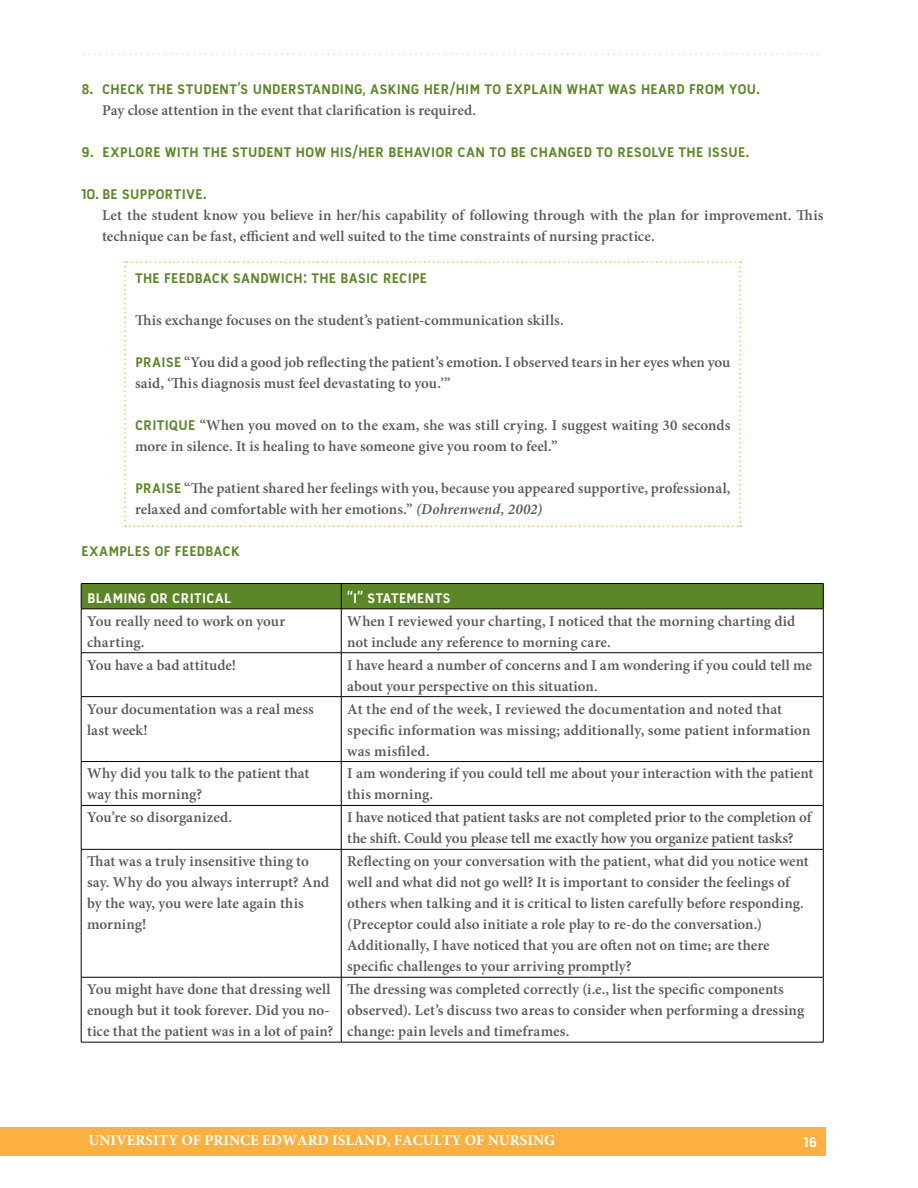
<style>
.page{position:relative;width:918px;height:1188px;background:#fff}
.page>*{position:absolute;margin:0;border:0;box-sizing:border-box;transform-origin:0 0}
.t1{font:600 18px "Pill Gothic 300 mg";letter-spacing:-.01em;color:#5c8727}
.t2{font:600 18px "Pill Gothic 300 mg";letter-spacing:-.01em;color:#fff}
.t3{font:600 15px/21px "Minion Pro";color:#58595b}
.t4{font:700 15px "Minion Pro";color:#fff}
.t5{font:300 13.5px "Pill Gothic 300 mg";color:#d4dfc6}
.s1{font-family:"Pill Gothic 300 mg";font-size:18px;color:#5c8727}
.s2{font-style:italic}
</style>
<div class="page">
<div style="left:0;top:1127px;width:825px;height:29px;background:#fbb040"></div>
<hr style="left:81px;top:583px;width:260px;height:1px;background:#000">
<hr style="left:341px;top:583px;width:483px;height:1px;background:#000">
<div style="left:81px;top:584px;width:743px;height:25px;background:#5c8727"></div>
<hr style="left:81px;top:609px;width:260px;height:1px;background:#000">
<hr style="left:81px;top:609px;width:1px;height:44px;background:#000">
<hr style="left:341px;top:609px;width:483px;height:1px;background:#000">
<hr style="left:341px;top:609px;width:1px;height:44px;background:#000">
<hr style="left:823px;top:609px;width:1px;height:44px;background:#000">
<hr style="left:81px;top:652px;width:260px;height:1px;background:#000">
<hr style="left:81px;top:653px;width:1px;height:43px;background:#000">
<hr style="left:341px;top:652px;width:483px;height:1px;background:#000">
<hr style="left:341px;top:653px;width:1px;height:43px;background:#000">
<hr style="left:823px;top:653px;width:1px;height:43px;background:#000">
<hr style="left:81px;top:696px;width:260px;height:1px;background:#000">
<hr style="left:81px;top:697px;width:1px;height:64px;background:#000">
<hr style="left:341px;top:696px;width:483px;height:1px;background:#000">
<hr style="left:341px;top:697px;width:1px;height:64px;background:#000">
<hr style="left:823px;top:697px;width:1px;height:64px;background:#000">
<hr style="left:81px;top:761px;width:260px;height:1px;background:#000">
<hr style="left:81px;top:762px;width:1px;height:43px;background:#000">
<hr style="left:341px;top:761px;width:483px;height:1px;background:#000">
<hr style="left:341px;top:762px;width:1px;height:43px;background:#000">
<hr style="left:823px;top:762px;width:1px;height:43px;background:#000">
<hr style="left:81px;top:805px;width:260px;height:1px;background:#000">
<hr style="left:81px;top:806px;width:1px;height:43px;background:#000">
<hr style="left:341px;top:805px;width:483px;height:1px;background:#000">
<hr style="left:341px;top:806px;width:1px;height:43px;background:#000">
<hr style="left:823px;top:806px;width:1px;height:43px;background:#000">
<hr style="left:81px;top:849px;width:260px;height:1px;background:#000">
<hr style="left:81px;top:850px;width:1px;height:127px;background:#000">
<hr style="left:341px;top:849px;width:483px;height:1px;background:#000">
<hr style="left:341px;top:850px;width:1px;height:127px;background:#000">
<hr style="left:823px;top:850px;width:1px;height:127px;background:#000">
<hr style="left:81px;top:977px;width:260px;height:1px;background:#000">
<hr style="left:81px;top:977px;width:1px;height:65px;background:#000">
<hr style="left:341px;top:977px;width:483px;height:1px;background:#000">
<hr style="left:341px;top:977px;width:1px;height:65px;background:#000">
<hr style="left:823px;top:977px;width:1px;height:65px;background:#000">
<hr style="left:81px;top:1042px;width:260px;height:1px;background:#000">
<hr style="left:341px;top:1042px;width:483px;height:1px;background:#000">
<svg style="left:124px;top:261px;width:617px;height:266px"></svg>
<p class="t5" style="left:82px;top:45px;width:739px">...............................................................................................................................</p>
<p class="t1" style="left:81px;top:81px;width:681px">8. Check the student’s understanding, asking her/him to exp lain what was heard from you.</p>
<p class="t3" style="left:102px;top:100px;width:376px">Pay close attention in the event that clarification is required.</p>
<p class="t1" style="left:81px;top:144px;width:23px">9. Exp</p>
<p class="t1" style="left:128px;top:144px;width:623px">lore with the student how his/her behavior can to be changed to resolve the issue.</p>
<p class="t1" style="left:81px;top:186px;width:128px">10. Be supp ortive.</p>
<p class="t3" style="left:102px;top:205px;width:723px">Let the student know you believe in her/his capability of following through with the plan for improvement. This technique can be fast, efficient and well suited to the time constraints of nursing practice.</p>
<p class="t1" style="left:135px;top:270px;width:294px">The feedback sandwich: The basic recip e</p>
<p class="t3" style="left:135px;top:310px;width:430px">This exchange focuses on the student’s patient-communication skills.</p>
<p class="t3" style="left:135px;top:352px;width:597px"><span class="s1">Praise</span> “You did a good job reflecting the patient’s emotion. I observed tears in her eyes when you said, ‘This diagnosis must feel devastating to you.’”</p>
<p class="t3" style="left:135px;top:415px;width:597px"><span class="s1">Criti que</span> “When you moved on to the exam, she was still crying. I suggest waiting 30 seconds more in silence. It is healing to have someone give you room to feel.”</p>
<p class="t3" style="left:135px;top:478px;width:597px"><span class="s1">Praise</span> “The patient shared her feelings with you, because you appeared supportive, professional, relaxed and comfortable with her emotions.” <span class="s2">(Dohrenwend, 2002)</span></p>
<p class="t1" style="left:81px;top:543px;width:160px">Examp les of Feedback</p>
<p class="t2" style="left:87px;top:590px;width:106px">Blami ng or critic</p>
<p class="t2" style="left:215px;top:590px;width:18px">al</p>
<p class="t2" style="left:347px;top:590px;width:105px">“I” statements</p>
<p class="t3" style="left:87px;top:610px;width:200px">You really need to work on your charting.</p>
<p class="t3" style="left:347px;top:610px;width:449px">When I reviewed your charting, I noticed that the morning charting did not include any reference to morning care.</p>
<p class="t3" style="left:87px;top:654px;width:151px">You have a bad attitude!</p>
<p class="t3" style="left:347px;top:654px;width:466px">I have heard a number of concerns and I am wondering if you could tell me about your perspective on this situation.</p>
<p class="t3" style="left:87px;top:698px;width:228px">Your documentation was a real mess last week!</p>
<p class="t3" style="left:347px;top:698px;width:465px">At the end of the week, I reviewed the documentation and noted that specific information was missing; additionally, some patient information was misfiled.</p>
<p class="t3" style="left:87px;top:763px;width:224px">Why did you talk to the patient that way this morning?</p>
<p class="t3" style="left:347px;top:763px;width:468px">I am wondering if you could tell me about your interaction with the patient this morning.</p>
<p class="t3" style="left:87px;top:807px;width:146px">You’re so disorganized.</p>
<p class="t3" style="left:347px;top:807px;width:466px">I have noticed that patient tasks are not completed prior to the completion of the shift. Could you please tell me exactly how you organize patient tasks?</p>
<p class="t3" style="left:87px;top:851px;width:244px">That was a truly insensitive thing to say. Why do you always interrupt? And by the way, you were late again this morning!</p>
<p class="t3" style="left:347px;top:851px;width:463px">Reflecting on your conversation with the patient, what did you notice went well and what did not go well? It is important to consider the feelings of others when talking and it is critical to listen carefully before responding. (Preceptor could also initiate a role play to re-do the conversation.)<br>Additionally, I have noticed that you are often not on time; are there specific challenges to your arriving promptly?</p>
<p class="t3" style="left:87px;top:979px;width:248px">You might have done that dressing well enough but it took forever. Did you no&shy;tice that the patient was in a lot of pain?</p>
<p class="t3" style="left:347px;top:979px;width:459px">The dressing was completed correctly (i.e., list the specific components observed). Let’s discuss two areas to consider when performing a dressing change: pain levels and timeframes.</p>
<p class="t4" style="left:89px;top:1130px;width:468px">UNIVERSITY OF PRINCE EDWARD ISLAND, FACULTY OF NURSING</p>
<p class="t2" style="left:803px;top:1134px;width:16px">16</p>
</div>
